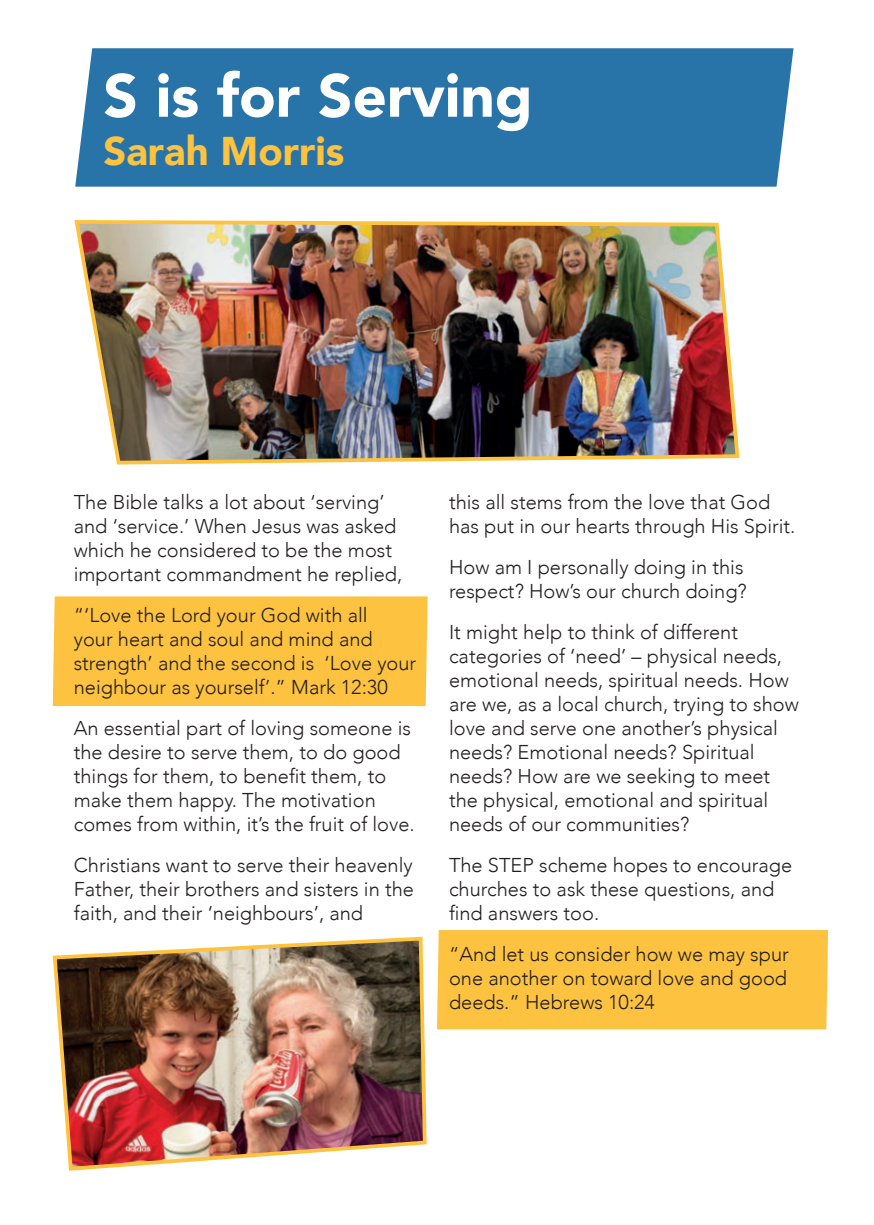
<style>
.page{position:relative;width:874px;height:1225px;background:#fff}
.page>*{position:absolute;margin:0;border:0;box-sizing:border-box;transform-origin:0 0}
.t1{font:900 60px "Avenir";color:#fff}
.t2{font:900 40px "Avenir";color:#fcc240}
.t3{font:300 20px/24px "Avenir";color:#231f20}
</style>
<div class="page">
<img style="left:52px;top:936px;width:375px;height:235px">
<div style="left:437px;top:930px;width:390px;height:99px;background:#fcc240"></div>
<div style="left:53px;top:596px;width:374px;height:110px;background:#fcc240"></div>
<img style="left:74px;top:220px;width:666px;height:245px">
<div style="left:75px;top:48px;width:718px;height:139px;background:#2874a8"></div>
<p class="t1" style="left:103px;top:44px;width:430px">S is for Serving</p>
<p class="t2" style="left:103px;top:116px;width:242px">Sarah Morris</p>
<p class="t3" style="left:74px;top:490px;width:330px">The Bible talks a lot about ‘serving’ and ‘service.’ When Jesus was asked which he considered to be the most important commandment he replied,</p>
<p class="t3" style="left:74px;top:603px;width:344px">“‘Love the Lord your God with all<br>your heart and soul and mind and strength’ and the second is ‘Love your neighbour as yourself’.” Mark 12:30</p>
<p class="t3" style="left:74px;top:716px;width:342px">An essential part of loving someone is the desire to serve them, to do good things for them, to benefit them, to make them happy. The motivation comes from within, it’s the fruit of love.</p>
<p class="t3" style="left:74px;top:853px;width:341px;text-align:justify">Christians want to serve their heavenly Father, their brothers and sisters in the faith, and their ‘neighbours’, and</p>
<p class="t3" style="left:449px;top:490px;width:348px">this all stems from the love that God has put in our hearts through His Spirit.</p>
<p class="t3" style="left:449px;top:555px;width:299px">How am I personally doing in this respect? How’s our church doing?</p>
<p class="t3" style="left:449px;top:620px;width:351px">It might help to think of different categories of ‘need’ – physical needs, emotional needs, spiritual needs. How are we, as a local church, trying to show love and serve one another’s physical needs? Emotional needs? Spiritual needs? How are we seeking to meet the physical, emotional and spiritual needs of our communities?</p>
<p class="t3" style="left:449px;top:853px;width:344px">The STEP scheme hopes to encourage churches to ask these questions, and find answers too.</p>
<p class="t3" style="left:449px;top:942px;width:341px;text-align:justify">“And let us consider how we may spur one another on toward love and good deeds.” Hebrews 10:24</p>
</div>
